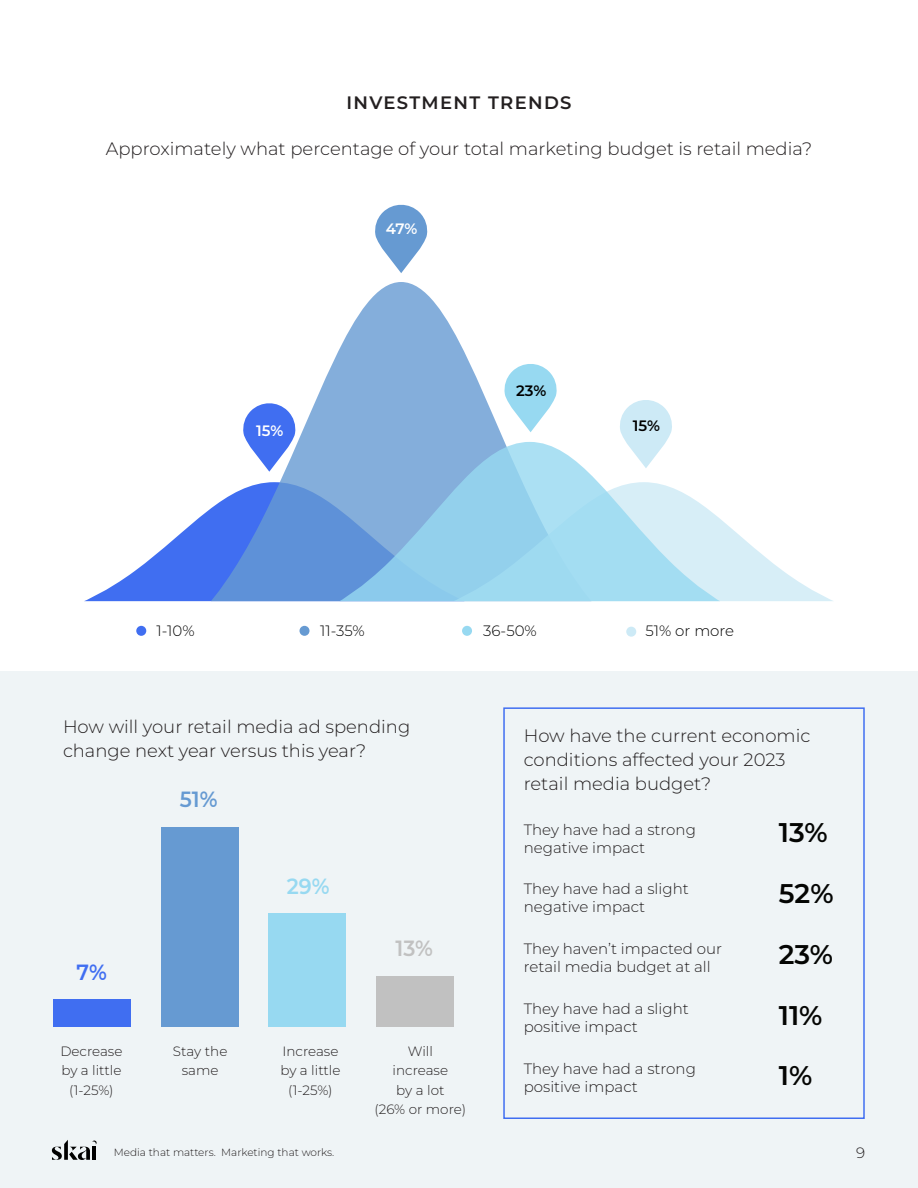
<style>
.page{position:relative;width:918px;height:1188px;background:#fff}
.page>*{position:absolute;margin:0;border:0;box-sizing:border-box;transform-origin:0 0}
.t1{font:600 27px "Montserrat";color:#040503}
.t2{font:600 21.9px "Montserrat";color:#669ad2;scale:.94 1}
.t3{font:600 21.9px "Montserrat";color:#97d9f1;scale:.94 1}
.t4{font:600 21.9px "Montserrat";color:#c1c1c1;scale:.94 1}
.t5{font:600 21.9px "Montserrat";color:#406ef1;scale:.94 1}
.t6{font:300 18px/24px "Montserrat";color:#231f20}
.t7{font:600 18px "Montserrat";letter-spacing:.075em;color:#231f20}
.t8{font:300 15px/18px "Montserrat";color:#231f20}
.t9{font:300 15px "Montserrat";color:#000}
.t10{font:600 15px "Montserrat";color:#000}
.t11{font:600 15px "Montserrat";color:#fff}
.t12{font:300 13.5px/19.5px "Montserrat";color:#231f20;text-align:center}
.t13{font:300 10.5px "Montserrat";color:#231f20}
</style>
<div class="page">
<div style="left:0;top:672px;width:918px;height:516px;background:#eff4f6"></div>
<svg style="left:84px;top:508px;width:127px;height:93px"></svg>
<svg style="left:211px;top:282px;width:294px;height:319px"></svg>
<svg style="left:720px;top:519px;width:113px;height:82px"></svg>
<svg style="left:339px;top:442px;width:381px;height:159px;background:#a4d2ec"></svg>
<div style="left:136px;top:626px;width:10px;height:10px;background:#406ef1;border-radius:50%"></div>
<div style="left:300px;top:626px;width:10px;height:10px;background:#669ad2;border-radius:50%"></div>
<div style="left:462px;top:626px;width:10px;height:10px;background:#97d9f1;border-radius:50%"></div>
<div style="left:626px;top:627px;width:10px;height:10px;background:#cdeaf6;border-radius:50%"></div>
<svg style="left:504px;top:361px;width:53px;height:71px"></svg>
<svg style="left:375px;top:204px;width:53px;height:69px"></svg>
<svg style="left:619px;top:400px;width:54px;height:68px"></svg>
<svg style="left:242px;top:401px;width:54px;height:71px"></svg>
<div style="left:53px;top:1000px;width:78px;height:27px;background:#406ef1"></div>
<div style="left:161px;top:828px;width:77px;height:199px;background:#669ad2"></div>
<div style="left:269px;top:914px;width:77px;height:113px;background:#97d9f1"></div>
<div style="left:376px;top:976px;width:78px;height:51px;background:#c1c1c1"></div>
<div style="left:503px;top:707px;width:362px;height:412px;border:2px solid #406ef1"></div>
<svg style="left:52px;top:1140px;width:45px;height:20px"></svg>
<p class="t7" style="left:346px;top:91px;width:227px">INVESTMENT TRENDS</p>
<p class="t6" style="left:106px;top:136px;width:708px">Approximately what percentage of your total marketing budget is retail media?</p>
<p class="t11" style="left:386px;top:218px;width:33px">47%</p>
<p class="t10" style="left:516px;top:380px;width:32px">23%</p>
<p class="t11" style="left:256px;top:420px;width:29px">15%</p>
<p class="t10" style="left:633px;top:415px;width:29px">15%</p>
<p class="t9" style="left:157px;top:621px;width:40px">1-10%</p>
<p class="t9" style="left:320px;top:621px;width:46px">11-35%</p>
<p class="t9" style="left:483px;top:621px;width:55px">36-50%</p>
<p class="t9" style="left:646px;top:621px;width:90px">51% or more</p>
<p class="t6" style="left:63px;top:714px;width:349px">How will your retail media ad spending change next year versus this year?</p>
<p class="t6" style="left:524px;top:723px;width:288px">How have the current economic conditions affected your 2023 retail media budget?</p>
<p class="t2" style="left:180px;top:783px;width:42px">51%</p>
<p class="t5" style="left:77px;top:956px;width:34px">7%</p>
<p class="t3" style="left:287px;top:871px;width:47px">29%</p>
<p class="t4" style="left:396px;top:933px;width:41px">13%</p>
<p class="t12" style="left:60px;top:1041px;width:64px">Decrease by a little (1-25%)</p>
<p class="t12" style="left:173px;top:1041px;width:56px">Stay the same</p>
<p class="t12" style="left:280px;top:1041px;width:62px">Increase by a little (1-25%)</p>
<p class="t12" style="left:375px;top:1041px;width:93px">Will<br>increase<br>by a lot<br>(26% or more)</p>
<p class="t8" style="left:524px;top:821px;width:174px">They have had a strong negative impact</p>
<p class="t8" style="left:524px;top:879px;width:167px">They have had a slight negative impact</p>
<p class="t8" style="left:524px;top:939px;width:200px">They haven’t impacted our retail media budget at all</p>
<p class="t8" style="left:524px;top:999px;width:167px">They have had a slight positive impact</p>
<p class="t8" style="left:524px;top:1060px;width:174px">They have had a strong positive impact</p>
<h1 class="t1" style="left:779px;top:814px;width:50px">13%</h1>
<h1 class="t1" style="left:779px;top:875px;width:56px">52%</h1>
<h1 class="t1" style="left:779px;top:936px;width:56px">23%</h1>
<h1 class="t1" style="left:779px;top:997px;width:45px">11%</h1>
<h1 class="t1" style="left:779px;top:1058px;width:35px">1%</h1>
<p class="t13" style="left:114px;top:1145px;width:222px">Media that matters. Marketing that works.</p>
<p class="t8" style="left:856px;top:1143px;width:11px">9</p>
<p class="t13" style="left:219px;top:1145px;width:115px">Marketing that works.</p>
</div>
